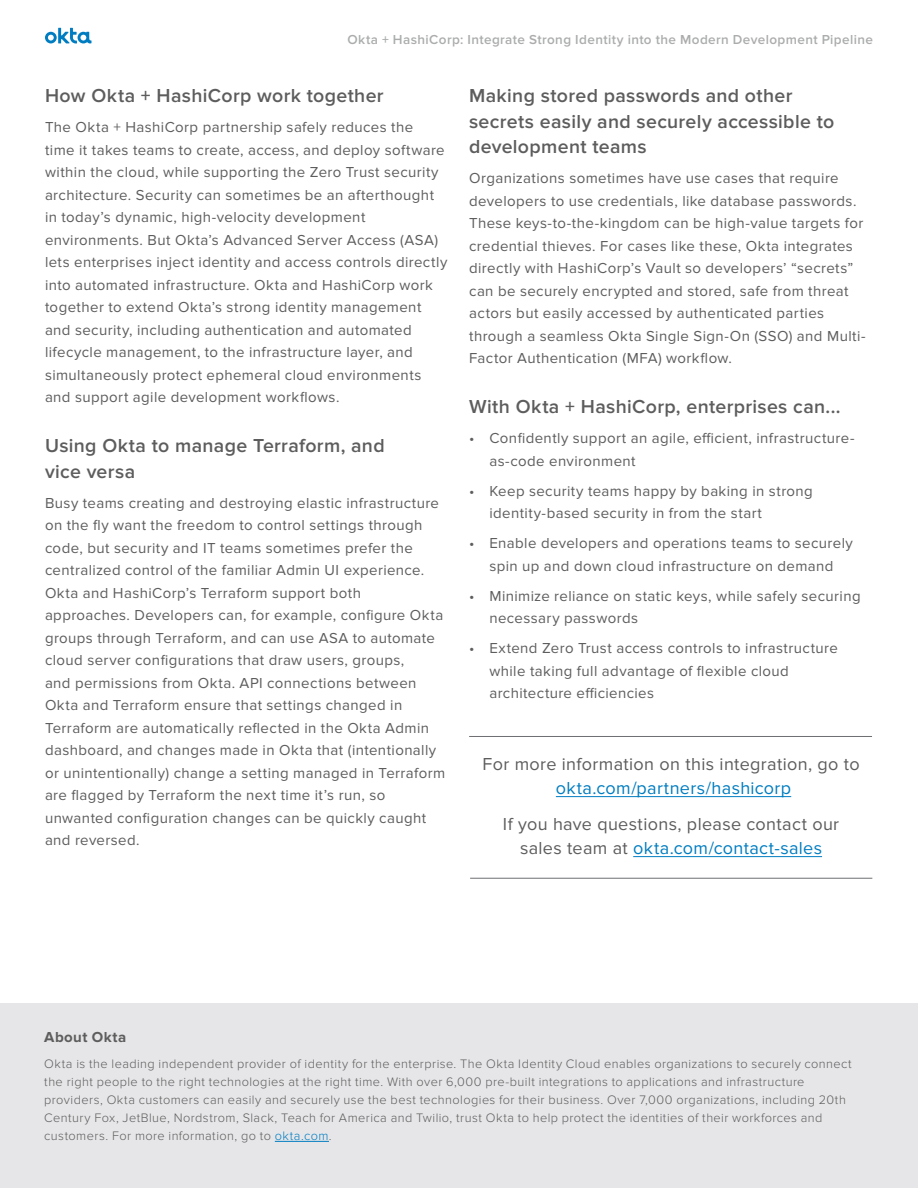
<style>
.page{position:relative;width:918px;height:1188px;background:#fff}
.page>*{position:absolute;margin:0;border:0;box-sizing:border-box;transform-origin:0 0}
.t1{font:600 19.5px/25.5px "Proxima Nova";letter-spacing:.02em;color:#5d5d5d}
.t2{font:18px/24px "Proxima Nova";letter-spacing:.02em;color:#5d5d5d;text-align:center}
.t3{font:18px "Proxima Nova";letter-spacing:.02em;color:#007dc1}
.t4{font:15px/22.5px "Proxima Nova";letter-spacing:.025em;color:#5d5d5d}
.t5{font:700 15px "Proxima Nova";letter-spacing:.03em;color:#5d5d5d}
.t6{font:600 13.5px "Proxima Nova";letter-spacing:.03em;color:#abadac}
.t7{font:300 12.75px/18px "Proxima Nova";letter-spacing:.035em;color:#5d5d5d}
.s1{color:#007dc1}
</style>
<div class="page">
<svg style="left:45px;top:28px;width:47px;height:16px"></svg>
<div style="left:0;top:1003px;width:918px;height:185px;background:#e6e6e8"></div>
<hr style="left:275px;top:1141px;width:54px;height:1px;background:#007dc1">
<hr style="left:469px;top:736px;width:403px;height:1px;background:#6d6e71">
<hr style="left:470px;top:878px;width:402px;height:1px;background:#6d6e71">
<hr style="left:556px;top:796px;width:235px;height:1px;background:#007dc1">
<hr style="left:633px;top:856px;width:189px;height:1px;background:#007dc1">
<p class="t6" style="left:347px;top:31px;width:527px">Okta + HashiCorp: Integrate Strong Identity into the Modern Development Pipeline</p>
<h1 class="t1" style="left:45px;top:84px;width:340px">How Okta + HashiCorp work together</h1>
<p class="t4" style="left:45px;top:116px;width:404px">The Okta + HashiCorp partnership safely reduces the<br>time it takes teams to create, access, and deploy software within the cloud, while supporting the Zero Trust security architecture. Security can sometimes be an afterthought in today’s dynamic, high-velocity development environments. But Okta’s Advanced Server Access (ASA) lets enterprises inject identity and access controls directly into automated infrastructure. Okta and HashiCorp work together to extend Okta’s strong identity management and security, including authentication and automated lifecycle management, to the infrastructure layer, and simultaneously protect ephemeral cloud environments and support agile development workflows.</p>
<h1 class="t1" style="left:45px;top:434px;width:341px">Using Okta to manage Terraform, and vice versa</h1>
<p class="t4" style="left:45px;top:492px;width:402px">Busy teams creating and destroying elastic infrastructure on the fly want the freedom to control settings through code, but security and IT teams sometimes prefer the centralized control of the familiar Admin UI experience.<br>Okta and HashiCorp’s Terraform support both approaches. Developers can, for example, configure Okta groups through Terraform, and can use ASA to automate cloud server configurations that draw users, groups,<br>and permissions from Okta. API connections between Okta and Terraform ensure that settings changed in Terraform are automatically reflected in the Okta Admin dashboard, and changes made in Okta that (intentionally or unintentionally) change a setting managed in Terraform are flagged by Terraform the next time it’s run, so unwanted configuration changes can be quickly caught and reversed.</p>
<h1 class="t1" style="left:469px;top:84px;width:367px">Making stored passwords and other secrets easily and securely accessible to development teams</h1>
<p class="t4" style="left:469px;top:167px;width:398px">Organizations sometimes have use cases that require developers to use credentials, like database passwords.<br>These keys-to-the-kingdom can be high-value targets for credential thieves. For cases like these, Okta integrates directly with HashiCorp’s Vault so developers’ “secrets” can be securely encrypted and stored, safe from threat actors but easily accessed by authenticated parties through a seamless Okta Single Sign-On (SSO) and Multi-Factor Authentication (MFA) workflow.</p>
<h1 class="t1" style="left:469px;top:395px;width:373px">With Okta + HashiCorp, enterprises can...</h1>
<p class="t4" style="left:489px;top:427px;width:367px;text-indent:-20px">• Confidently support an agile, efficient, infrastructure&shy;as-code environment</p>
<p class="t4" style="left:489px;top:480px;width:325px;text-indent:-20px">• Keep security teams happy by baking in strong identity-based security in from the start</p>
<p class="t4" style="left:469px;top:532px;width:385px;text-align:center">• Enable developers and operations teams to securely spin up and down cloud infrastructure on demand</p>
<p class="t4" style="left:489px;top:585px;width:373px;text-indent:-20px">• Minimize reliance on static keys, while safely securing necessary passwords</p>
<p class="t4" style="left:489px;top:637px;width:350px;text-indent:-20px">• Extend Zero Trust access controls to infrastructure while taking full advantage of flexible cloud architecture efficiencies</p>
<p class="t2" style="left:483px;top:753px;width:379px">For more information on this integration, go to</p>
<p class="t3" style="left:556px;top:778px;width:237px">okta.com/partners/hashicorp</p>
<p class="t2" style="left:503px;top:812px;width:338px">If you have questions, please contact our sales team at <span class="s1">okta.com/contact-sales</span></p>
<p class="t5" style="left:44px;top:1030px;width:84px">About Okta</p>
<p class="t7" style="left:44px;top:1055px;width:809px">Okta is the leading independent provider of identity for the enterprise. The Okta Identity Cloud enables organizations to securely connect the right people to the right technologies at the right time. With over 6,000 pre-built integrations to applications and infrastructure providers, Okta customers can easily and securely use the best technologies for their business. Over 7,000 organizations, including 20th Century Fox, JetBlue, Nordstrom, Slack, Teach for America and Twilio, trust Okta to help protect the identities of their workforces and customers. For more information, go to <span class="s1">okta.com</span>.</p>
</div>
